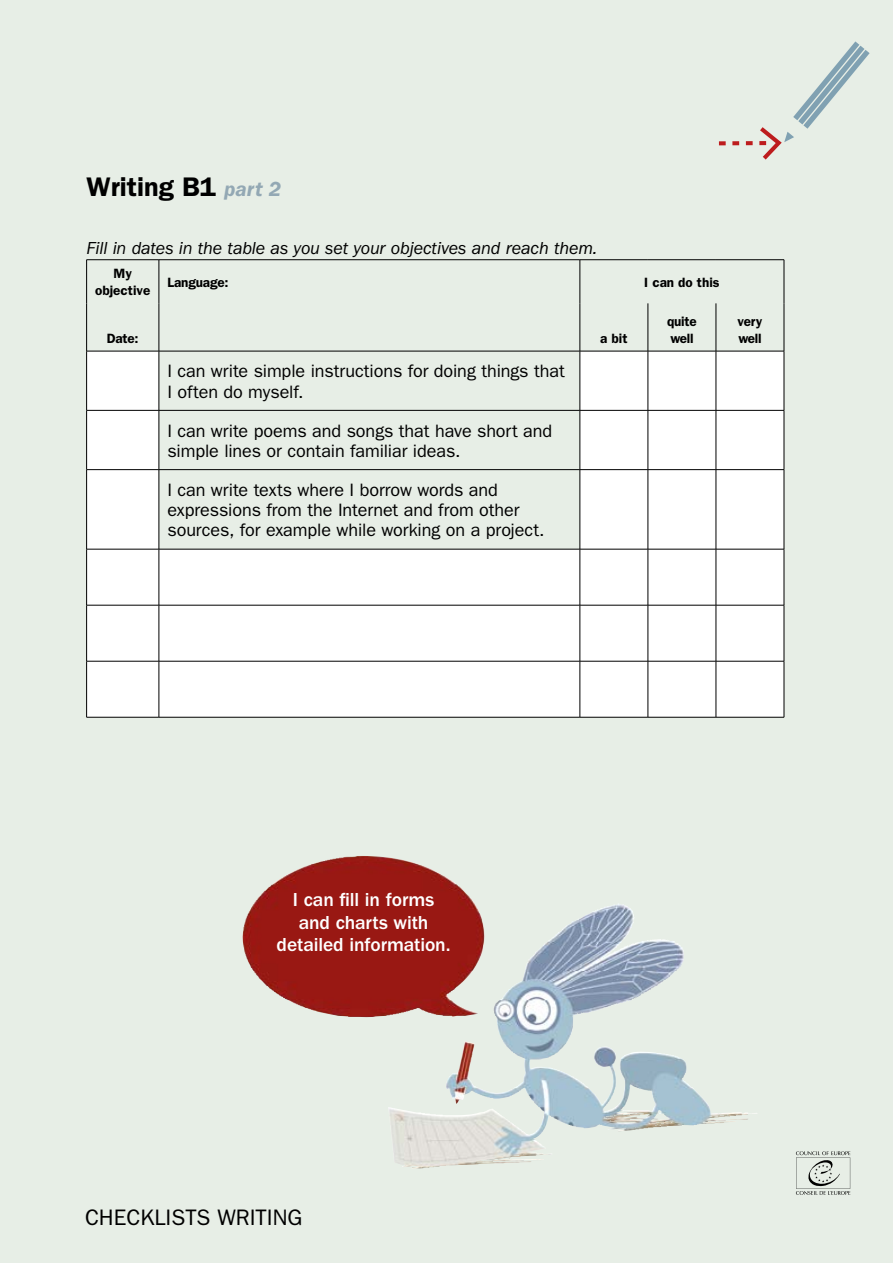
<style>
.page{position:relative;width:893px;height:1263px;background:#e7eee6}
.page>*{position:absolute;margin:0;border:0;box-sizing:border-box;transform-origin:0 0}
.Overskrift_1{font:600 27px "Franklin Gothic";color:#000}
.Overskrift_1-2{font:22.5px "Franklin Gothic";color:#000}
.Tab_3{font:500 19.5px "Franklin Gothic";letter-spacing:-.005em;color:#fff}
.Sjekklistebrød{font:18px/20.2px "Franklin Gothic";letter-spacing:-.005em;color:#000}
.Ingress{font:italic 18px "Franklin Gothic";letter-spacing:-.01em;color:#000}
.Overskrift_1-3{font:600 13.5px/16.5px "Franklin Gothic";letter-spacing:-.01em;color:#000}
.s1{font-style:italic;font-size:21px;color:#93a8b4}
</style>
<div class="page">
<svg style="left:87px;top:352px;width:697px;height:365px"></svg>
<div style="left:160px;top:352px;width:420px;height:197px;background:#e7eee6"></div>
<hr style="left:86px;top:259px;width:73px;height:1px;background:#000">
<hr style="left:86px;top:260px;width:1px;height:43px;background:#000">
<hr style="left:159px;top:259px;width:421px;height:1px;background:#000">
<hr style="left:159px;top:260px;width:1px;height:43px;background:#000">
<hr style="left:580px;top:259px;width:68px;height:1px;background:#000">
<hr style="left:580px;top:260px;width:1px;height:43px;background:#000">
<hr style="left:648px;top:259px;width:68px;height:1px;background:#000">
<hr style="left:716px;top:259px;width:68px;height:1px;background:#000">
<hr style="left:784px;top:260px;width:1px;height:43px;background:#000">
<hr style="left:86px;top:303px;width:1px;height:48px;background:#000">
<hr style="left:648px;top:303px;width:1px;height:48px;background:#000">
<hr style="left:716px;top:303px;width:1px;height:48px;background:#000">
<hr style="left:784px;top:303px;width:1px;height:48px;background:#000">
<hr style="left:86px;top:351px;width:73px;height:1px;background:#000">
<hr style="left:86px;top:351px;width:1px;height:59px;background:#000">
<hr style="left:159px;top:351px;width:421px;height:1px;background:#000">
<hr style="left:159px;top:351px;width:1px;height:59px;background:#000">
<hr style="left:580px;top:351px;width:68px;height:1px;background:#000">
<hr style="left:580px;top:351px;width:1px;height:59px;background:#000">
<hr style="left:648px;top:351px;width:68px;height:1px;background:#000">
<hr style="left:648px;top:351px;width:1px;height:59px;background:#000">
<hr style="left:716px;top:351px;width:68px;height:1px;background:#000">
<hr style="left:716px;top:351px;width:1px;height:59px;background:#000">
<hr style="left:784px;top:351px;width:1px;height:59px;background:#000">
<hr style="left:86px;top:410px;width:73px;height:1px;background:#000">
<hr style="left:86px;top:410px;width:1px;height:59px;background:#000">
<hr style="left:580px;top:410px;width:68px;height:1px;background:#000">
<hr style="left:648px;top:410px;width:68px;height:1px;background:#000">
<hr style="left:648px;top:410px;width:1px;height:59px;background:#000">
<hr style="left:716px;top:410px;width:68px;height:1px;background:#000">
<hr style="left:716px;top:410px;width:1px;height:59px;background:#000">
<hr style="left:784px;top:410px;width:1px;height:59px;background:#000">
<hr style="left:86px;top:469px;width:73px;height:1px;background:#000">
<hr style="left:86px;top:470px;width:1px;height:79px;background:#000">
<hr style="left:580px;top:469px;width:68px;height:1px;background:#000">
<hr style="left:648px;top:469px;width:68px;height:1px;background:#000">
<hr style="left:648px;top:470px;width:1px;height:79px;background:#000">
<hr style="left:716px;top:469px;width:68px;height:1px;background:#000">
<hr style="left:716px;top:470px;width:1px;height:79px;background:#000">
<hr style="left:784px;top:470px;width:1px;height:79px;background:#000">
<hr style="left:86px;top:549px;width:73px;height:1px;background:#000">
<hr style="left:86px;top:549px;width:1px;height:56px;background:#000">
<hr style="left:159px;top:549px;width:1px;height:56px;background:#000">
<hr style="left:580px;top:549px;width:68px;height:1px;background:#000">
<hr style="left:580px;top:549px;width:1px;height:56px;background:#000">
<hr style="left:648px;top:549px;width:68px;height:1px;background:#000">
<hr style="left:648px;top:549px;width:1px;height:56px;background:#000">
<hr style="left:716px;top:549px;width:68px;height:1px;background:#000">
<hr style="left:716px;top:549px;width:1px;height:56px;background:#000">
<hr style="left:784px;top:549px;width:1px;height:56px;background:#000">
<hr style="left:86px;top:605px;width:73px;height:1px;background:#000">
<hr style="left:86px;top:605px;width:1px;height:56px;background:#000">
<hr style="left:159px;top:605px;width:421px;height:1px;background:#000">
<hr style="left:159px;top:605px;width:1px;height:56px;background:#000">
<hr style="left:580px;top:605px;width:68px;height:1px;background:#000">
<hr style="left:580px;top:605px;width:1px;height:56px;background:#000">
<hr style="left:648px;top:605px;width:68px;height:1px;background:#000">
<hr style="left:648px;top:605px;width:1px;height:56px;background:#000">
<hr style="left:716px;top:605px;width:68px;height:1px;background:#000">
<hr style="left:716px;top:605px;width:1px;height:56px;background:#000">
<hr style="left:784px;top:605px;width:1px;height:56px;background:#000">
<hr style="left:86px;top:661px;width:73px;height:1px;background:#000">
<hr style="left:86px;top:661px;width:1px;height:56px;background:#000">
<hr style="left:159px;top:661px;width:421px;height:1px;background:#000">
<hr style="left:159px;top:661px;width:1px;height:56px;background:#000">
<hr style="left:580px;top:661px;width:68px;height:1px;background:#000">
<hr style="left:580px;top:661px;width:1px;height:56px;background:#000">
<hr style="left:648px;top:661px;width:68px;height:1px;background:#000">
<hr style="left:648px;top:661px;width:1px;height:56px;background:#000">
<hr style="left:716px;top:661px;width:68px;height:1px;background:#000">
<hr style="left:716px;top:661px;width:1px;height:56px;background:#000">
<hr style="left:784px;top:661px;width:1px;height:56px;background:#000">
<hr style="left:86px;top:717px;width:73px;height:1px;background:#000">
<hr style="left:159px;top:717px;width:421px;height:1px;background:#000">
<hr style="left:580px;top:717px;width:68px;height:1px;background:#000">
<hr style="left:648px;top:717px;width:68px;height:1px;background:#000">
<hr style="left:716px;top:717px;width:68px;height:1px;background:#000">
<hr style="left:159px;top:303px;width:1px;height:48px;background:#000">
<hr style="left:580px;top:303px;width:1px;height:48px;background:#000">
<hr style="left:159px;top:410px;width:1px;height:59px;background:#000">
<hr style="left:159px;top:470px;width:1px;height:79px;background:#000">
<hr style="left:159px;top:410px;width:421px;height:1px;background:#000">
<hr style="left:580px;top:410px;width:1px;height:59px;background:#000">
<hr style="left:580px;top:470px;width:1px;height:79px;background:#000">
<hr style="left:159px;top:469px;width:421px;height:1px;background:#000">
<hr style="left:159px;top:549px;width:421px;height:1px;background:#000">
<svg style="left:796px;top:1151px;width:54px;height:44px;background:#c9cfc8"></svg>
<img style="left:242px;top:856px;width:180px;height:161px">
<svg style="left:719px;top:41px;width:151px;height:123px;background:#dde4de"></svg>
<p class="Overskrift_1" style="left:86px;top:171px;width:196px">Writing B1 <span class="s1">part 2</span></p>
<p class="Ingress" style="left:86px;top:238px;width:512px">Fill in dates in the table as you set your objectives and reach them.</p>
<p class="Overskrift_1-3" style="left:95px;top:265px;width:57px;text-align:center">My objective</p>
<p class="Overskrift_1-3" style="left:167px;top:274px;width:63px">Language:</p>
<p class="Overskrift_1-3" style="left:644px;top:274px;width:77px">I can do this</p>
<p class="Overskrift_1-3" style="left:107px;top:330px;width:33px">Date:</p>
<p class="Overskrift_1-3" style="left:600px;top:330px;width:29px">a bit</p>
<p class="Overskrift_1-3" style="left:667px;top:313px;width:31px">quite well</p>
<p class="Overskrift_1-3" style="left:738px;top:313px;width:26px">very well</p>
<p class="Sjekklistebrød" style="left:167px;top:361px;width:399px">I can write simple instructions for doing things that<br>I often do myself.</p>
<p class="Sjekklistebrød" style="left:167px;top:420px;width:386px">I can write poems and songs that have short and simple lines or contain familiar ideas.</p>
<p class="Sjekklistebrød" style="left:167px;top:480px;width:378px">I can write texts where I borrow words and expressions from the Internet and from other sources, for example while working on a project.</p>
<p class="Tab_3" style="left:293px;top:889px;width:143px">I can fill in forms</p>
<p class="Tab_3" style="left:299px;top:911px;width:131px">and charts with</p>
<p class="Tab_3" style="left:277px;top:934px;width:175px">detailed information.</p>
<p class="Overskrift_1-2" style="left:85px;top:1204px;width:219px">CHECKLISTS WRITING</p>
</div>
